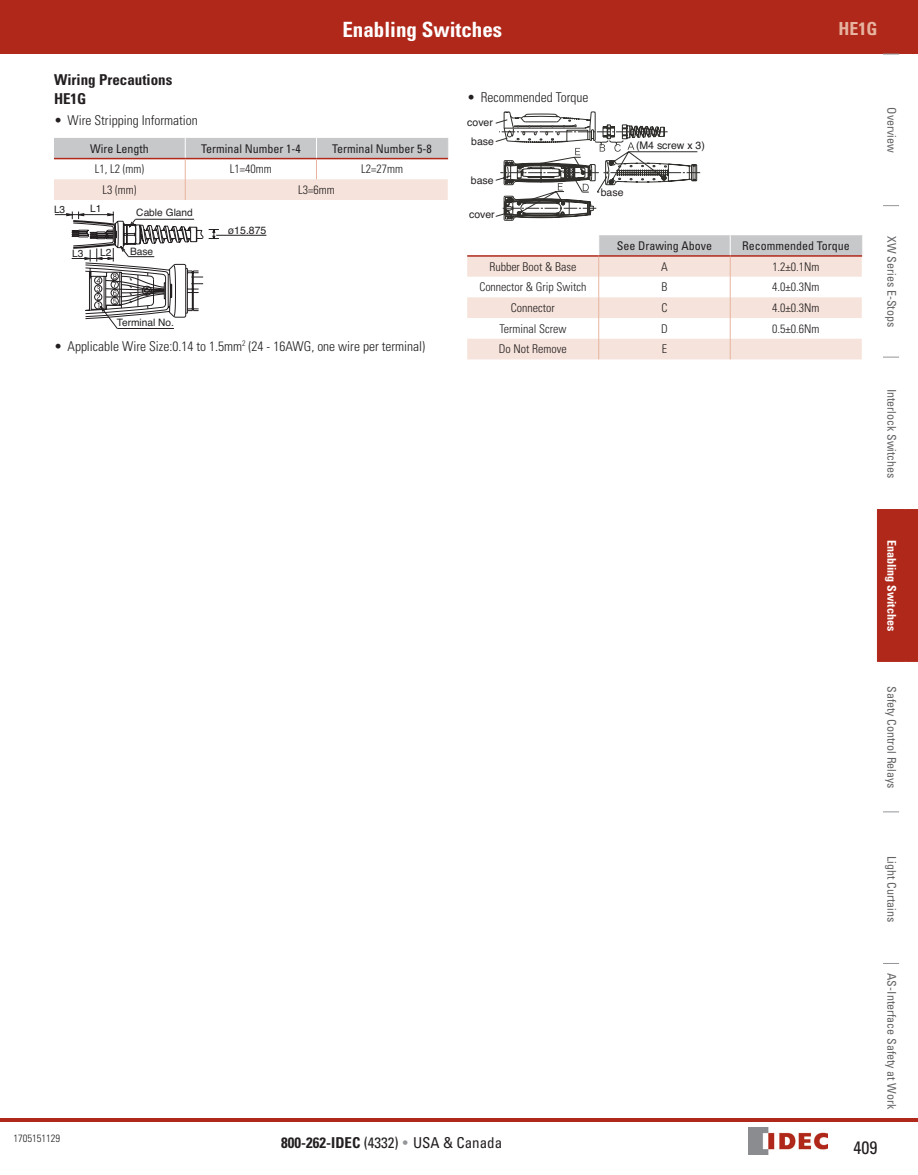
<style>
.page{position:relative;width:918px;height:1175px;background:#fff}
.page>*{position:absolute;margin:0;border:0;box-sizing:border-box;transform-origin:0 0}
.t1{font:700 condensed 21px "Univers LT Std";color:#fff}
.t2{font:700 condensed 18px "Univers LT Std";color:#e6b4a0}
.t3{font:condensed 18px "Univers LT Std";color:#231f20}
.t4{font:condensed 15px "Univers LT Std";color:#231f20}
.Body_Heading_1{font:700 condensed 15px "Univers LT Std";color:#231f20}
.t5{font:300 condensed 13.5px "Univers LT Std";color:#231f20}
.t6{font:300 condensed 12px "Univers LT Std";color:#231f20}
.t7{font:condensed 12px "Univers LT Std";color:#636366}
.t8{font:condensed 12px "Univers LT Std";color:#231f20}
.t9{font:700 condensed 12px "Univers LT Std";color:#fff}
.t10{font:10.5px/19.6px "Helvetica";color:#231f20;text-align:center}
.t11{font:300 condensed 10.5px "Univers LT Std";color:#231f20}
.t12{font:10.2px "Helvetica";color:#231f20}
.s1{font-weight:700}
.s2{color:#939598}
</style>
<div class="page">
<svg style="left:883px;top:205px;width:16px;height:1px"></svg>
<svg style="left:883px;top:357px;width:16px;height:1px"></svg>
<svg style="left:883px;top:811px;width:16px;height:1px"></svg>
<svg style="left:883px;top:963px;width:16px;height:1px"></svg>
<div style="left:0;top:0;width:918px;height:54px;background:#b0281a"></div>
<img style="left:748px;top:1127px;width:80px;height:27px">
<hr style="left:0;top:1118px;width:918px;height:3px;background:#b0281a">
<div style="left:877px;top:509px;width:41px;height:153px;background:#b0281a"></div>
<svg style="left:883px;top:54px;width:16px;height:1px"></svg>
<svg style="left:54px;top:138px;width:394px;height:62px"></svg>
<svg style="left:54px;top:211px;width:165px;height:118px"></svg>
<hr style="left:216px;top:235px;width:50px;height:1px;background:#231f20">
<svg style="left:495px;top:112px;width:205px;height:109px"></svg>
<svg style="left:467px;top:235px;width:395px;height:124px"></svg>
<h1 class="t1" style="left:342px;top:17px;width:161px">Enabling Switches</h1>
<h2 class="t2" style="left:839px;top:18px;width:40px">HE1G</h2>
<p class="Body_Heading_1" style="left:54px;top:70px;width:120px">Wiring Precautions</p>
<p class="Body_Heading_1" style="left:54px;top:89px;width:34px">HE1G</p>
<p class="t5" style="left:54px;top:113px;width:145px">• Wire Stripping Information</p>
<p class="t8" style="left:90px;top:141px;width:60px">Wire Length</p>
<p class="t8" style="left:201px;top:141px;width:101px">Terminal Number 1-4</p>
<p class="t8" style="left:332px;top:141px;width:101px">Terminal Number 5-8</p>
<p class="t6" style="left:95px;top:162px;width:51px">L1, L2 (mm)</p>
<p class="t6" style="left:230px;top:162px;width:43px">L1=40mm</p>
<p class="t6" style="left:361px;top:162px;width:43px">L2=27mm</p>
<p class="t6" style="left:103px;top:182px;width:35px">L3 (mm)</p>
<p class="t6" style="left:298px;top:182px;width:38px">L3=6mm</p>
<p class="t12" style="left:136px;top:205px;width:58px">Cable Gland</p>
<p class="t12" style="left:130px;top:244px;width:25px">Base</p>
<p class="t12" style="left:54px;top:202px;width:13px">L3</p>
<p class="t12" style="left:90px;top:202px;width:13px">L1</p>
<p class="t12" style="left:72px;top:246px;width:13px">L3</p>
<p class="t12" style="left:100px;top:245px;width:13px">L2</p>
<p class="t10" style="left:228px;top:221px;width:40px">ø15.875</p>
<p class="t12" style="left:117px;top:316px;width:59px">Terminal No.</p>
<p class="t5" style="left:54px;top:338px;width:373px">• Applicable Wire Size:0.14 to 1.5mm<sup>2</sup> (24 - 16AWG, one wire per terminal)</p>
<p class="t5" style="left:467px;top:90px;width:123px">• Recommended Torque</p>
<p class="t10" style="left:467px;top:112px;width:28px">cover base</p>
<p class="t10" style="left:471px;top:170px;width:24px">base</p>
<p class="t10" style="left:469px;top:204px;width:27px">cover</p>
<p class="t10" style="left:636px;top:136px;width:70px">(M4 screw x 3)</p>
<p class="t10" style="left:601px;top:182px;width:24px">base</p>
<p class="t8" style="left:617px;top:238px;width:97px">See Drawing Above</p>
<p class="t8" style="left:742px;top:238px;width:109px">Recommended Torque</p>
<p class="t6" style="left:489px;top:259px;width:89px">Rubber Boot &amp; Base</p>
<p class="t6" style="left:661px;top:259px;width:8px">A</p>
<p class="t6" style="left:772px;top:259px;width:49px">1.2±0.1Nm</p>
<p class="t6" style="left:479px;top:280px;width:109px">Connector &amp; Grip Switch</p>
<p class="t6" style="left:661px;top:280px;width:7px">B</p>
<p class="t6" style="left:772px;top:280px;width:49px">4.0±0.3Nm</p>
<p class="t6" style="left:511px;top:300px;width:45px">Connector</p>
<p class="t6" style="left:661px;top:300px;width:7px">C</p>
<p class="t6" style="left:772px;top:300px;width:49px">4.0±0.3Nm</p>
<p class="t6" style="left:499px;top:321px;width:69px">Terminal Screw</p>
<p class="t6" style="left:661px;top:321px;width:8px">D</p>
<p class="t6" style="left:772px;top:321px;width:49px">0.5±0.6Nm</p>
<p class="t6" style="left:499px;top:342px;width:69px">Do Not Remove</p>
<p class="t6" style="left:662px;top:342px;width:7px">E</p>
<p class="t7" style="left:899px;top:107px;width:47px;rotate:90deg">Overview</p>
<p class="t7" style="left:899px;top:236px;width:92px;rotate:90deg">XW Series E-Stops</p>
<p class="t7" style="left:899px;top:388px;width:91px;rotate:90deg">Interlock Switches</p>
<p class="t9" style="left:899px;top:540px;width:93px;rotate:90deg">Enabling Switches</p>
<p class="t7" style="left:899px;top:686px;width:104px;rotate:90deg">Safety Control Relays</p>
<p class="t11" style="left:14px;top:1132px;width:48px">1705151129</p>
<p class="t4" style="left:281px;top:1132px;width:222px"><span class="s1">800-262-IDEC</span> (4332) <span class="s2">•</span> USA &amp; Canada</p>
<p class="t7" style="left:899px;top:856px;width:67px;rotate:90deg">Light Curtains</p>
<p class="t7" style="left:899px;top:973px;width:137px;rotate:90deg">AS-Interface Safety at Work</p>
<h2 class="t3" style="left:854px;top:1136px;width:25px">409</h2>
</div>
